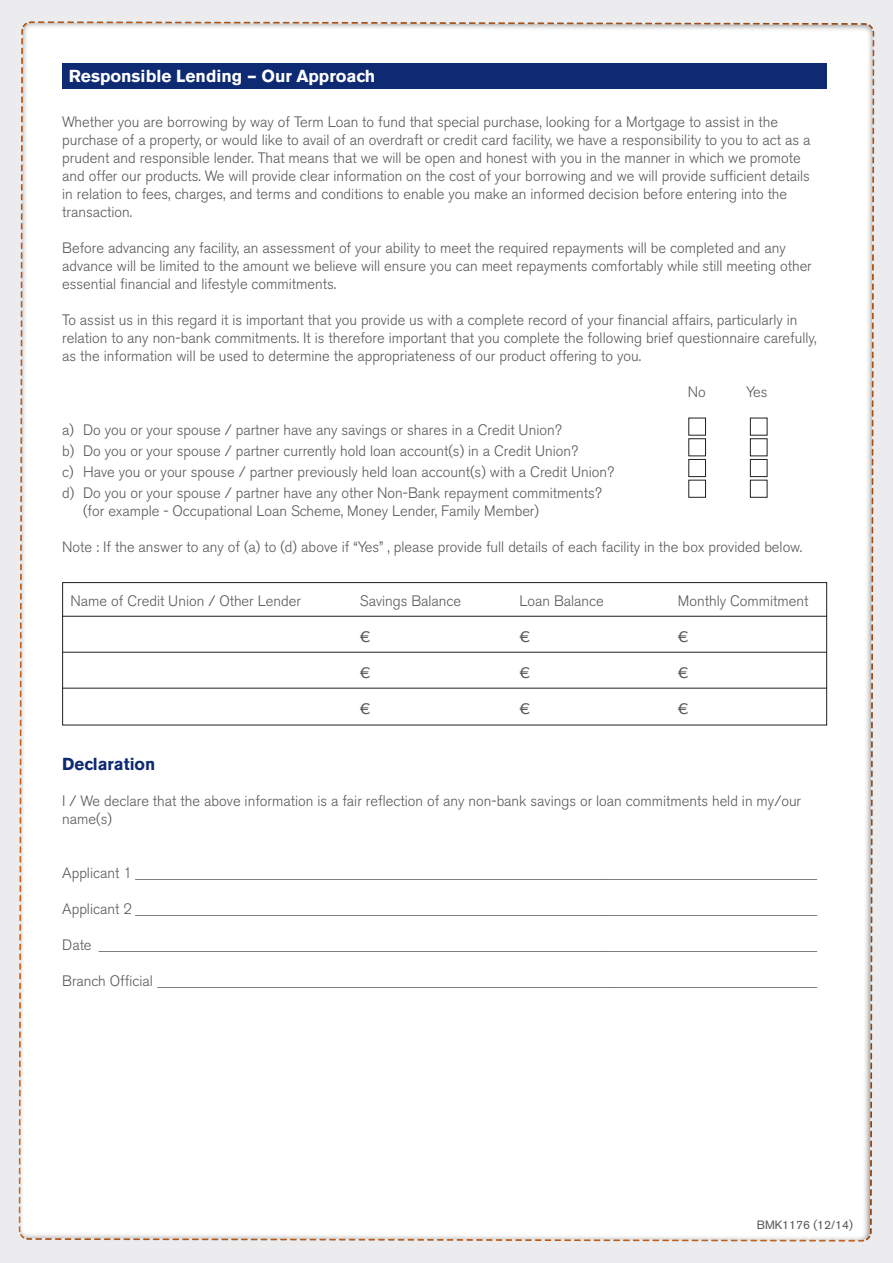
<style>
.page{position:relative;width:893px;height:1263px;background:#ececee}
.page>*{position:absolute;margin:0;border:0;box-sizing:border-box;transform-origin:0 0}
.t1{font:700 17.25px "Akzidenz Grotesk BE";color:#fff}
.t2{font:700 17.25px "Akzidenz Grotesk BE";color:#0e2a72}
.t3{font:300 15px/18px "Akzidenz Grotesk BE";color:#57585a}
.t4{font:15px "Akzidenz Grotesk BQ";color:#57585a}
.t5{font:12px "Akzidenz Grotesk BQ";color:#57585a}
</style>
<div class="page">
<div style="left:18px;top:21px;width:857px;height:1221px;background:#fff"></div>
<div style="left:62px;top:63px;width:765px;height:26px;background:#0e2a72"></div>
<div style="left:688px;top:438px;width:18px;height:18px;border:1px solid #231f20"></div>
<div style="left:750px;top:438px;width:17px;height:18px;border:1px solid #231f20"></div>
<div style="left:688px;top:459px;width:18px;height:18px;border:1px solid #231f20"></div>
<div style="left:750px;top:459px;width:17px;height:18px;border:1px solid #231f20"></div>
<div style="left:688px;top:480px;width:18px;height:18px;border:1px solid #231f20"></div>
<div style="left:750px;top:480px;width:17px;height:18px;border:1px solid #231f20"></div>
<div style="left:62px;top:582px;width:765px;height:143px;border:1px solid #231f20"></div>
<hr style="left:62px;top:616px;width:765px;height:1px;background:#231f20">
<hr style="left:62px;top:652px;width:765px;height:1px;background:#231f20">
<hr style="left:62px;top:688px;width:765px;height:1px;background:#231f20">
<p class="t1" style="left:69px;top:66px;width:308px">Responsible Lending – Our Approach</p>
<p class="t3" style="left:62px;top:113px;width:750px">Whether you are borrowing by way of Term Loan to fund that special purchase, looking for a Mortgage to assist in the purchase of a property, or would like to avail of an overdraft or credit card facility, we have a responsibility to you to act as a prudent and responsible lender. That means that we will be open and honest with you in the manner in which we promote and offer our products. We will provide clear information on the cost of your borrowing and we will provide sufficient details in relation to fees, charges, and terms and conditions to enable you make an informed decision before entering into the transaction.</p>
<p class="t3" style="left:62px;top:239px;width:751px">Before advancing any facility, an assessment of your ability to meet the required repayments will be completed and any advance will be limited to the amount we believe will ensure you can meet repayments comfortably while still meeting other essential financial and lifestyle commitments.</p>
<p class="t3" style="left:62px;top:311px;width:756px">To assist us in this regard it is important that you provide us with a complete record of your financial affairs, particularly in relation to any non-bank commitments. It is therefore important that you complete the following brief questionnaire carefully, as the information will be used to determine the appropriateness of our product offering to you.</p>
<p class="t3" style="left:688px;top:383px;width:20px">No</p>
<p class="t3" style="left:746px;top:383px;width:23px">Yes</p>
<p class="t3" style="left:62px;top:422px;width:501px">a) Do you or your spouse / partner have any savings or shares in a Credit Union?</p>
<p class="t3" style="left:62px;top:442px;width:517px">b) Do you or your spouse / partner currently hold loan account(s) in a Credit Union?</p>
<p class="t3" style="left:62px;top:463px;width:553px">c) Have you or your spouse / partner previously held loan account(s) with a Credit Union?</p>
<p class="t3" style="left:62px;top:484px;width:541px">d) Do you or your spouse / partner have any other Non-Bank repayment commitments?</p>
<p class="t3" style="left:83px;top:502px;width:458px">(for example - Occupational Loan Scheme, Money Lender, Family Member)</p>
<p class="t3" style="left:62px;top:538px;width:741px">Note : If the answer to any of (a) to (d) above if “Yes” , please provide full details of each facility in the box provided below.</p>
<p class="t3" style="left:71px;top:592px;width:232px">Name of Credit Union / Other Lender</p>
<p class="t3" style="left:360px;top:592px;width:103px">Savings Balance</p>
<p class="t3" style="left:520px;top:592px;width:86px">Loan Balance</p>
<p class="t3" style="left:678px;top:592px;width:132px">Monthly Commitment</p>
<p class="t4" style="left:360px;top:627px;width:12px">€</p>
<p class="t4" style="left:520px;top:627px;width:12px">€</p>
<p class="t4" style="left:678px;top:627px;width:12px">€</p>
<p class="t4" style="left:360px;top:663px;width:12px">€</p>
<p class="t4" style="left:520px;top:663px;width:12px">€</p>
<p class="t4" style="left:678px;top:663px;width:12px">€</p>
<p class="t4" style="left:360px;top:699px;width:12px">€</p>
<p class="t4" style="left:520px;top:699px;width:12px">€</p>
<p class="t4" style="left:678px;top:699px;width:12px">€</p>
<p class="t2" style="left:62px;top:754px;width:95px">Declaration</p>
<p class="t3" style="left:62px;top:792px;width:740px">I / We declare that the above information is a fair reflection of any non-bank savings or loan commitments held in my/our name(s)</p>
<p class="t3" style="left:62px;top:864px;width:756px">Applicant 1 _____________________________________________________________________________________________</p>
<p class="t3" style="left:62px;top:900px;width:756px">Applicant 2 _____________________________________________________________________________________________</p>
<p class="t3" style="left:62px;top:936px;width:756px">Date __________________________________________________________________________________________________</p>
<p class="t3" style="left:62px;top:972px;width:756px">Branch Official __________________________________________________________________________________________</p>
<p class="t5" style="left:757px;top:1218px;width:98px">BMK1176 (12/14)</p>
</div>
